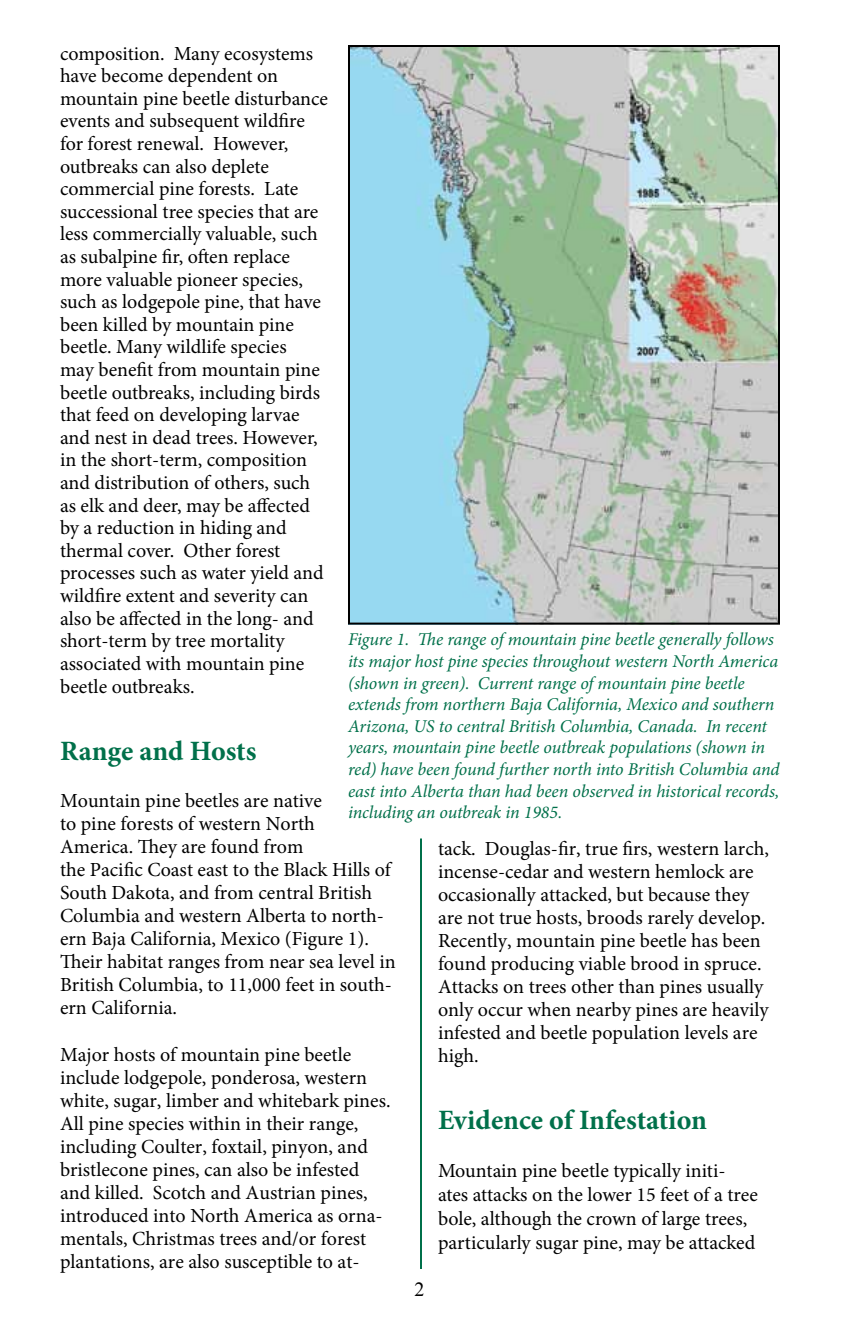
<style>
.page{position:relative;width:864px;height:1332px;background:#fff}
.page>*{position:absolute;margin:0;border:0;box-sizing:border-box;transform-origin:0 0}
.t1{font:700 28px "Minion Pro";color:#00704a}
.t2{font:20px/22.6px "Minion Pro";color:#000}
.t3{font:20px "Times New Roman";color:#000}
.t4{font:italic 18px/21.6px "Minion Pro";letter-spacing:-.01em;color:#00704a}
</style>
<div class="page">
<hr style="left:420px;top:838px;width:2px;height:431px;background:#00704a">
<img style="left:351px;top:48px;width:426px;height:574px">
<div style="left:348px;top:45px;width:432px;height:580px;border:2px solid #000"></div>
<p class="t2" style="left:60px;top:42px;width:270px">composition. Many ecosystems have become dependent on mountain pine beetle disturbance events and subsequent wildfire for forest renewal. However, outbreaks can also deplete commercial pine forests. Late successional tree species that are less commercially valuable, such as subalpine fir, often replace more valuable pioneer species, such as lodgepole pine, that have been killed by mountain pine beetle. Many wildlife species<br>may benefit from mountain pine beetle outbreaks, including birds that feed on developing larvae and nest in dead trees. However, in the short-term, composition and distribution of others, such as elk and deer, may be affected by a reduction in hiding and thermal cover. Other forest processes such as water yield and wildfire extent and severity can also be affected in the long- and short-term by tree mortality associated with mountain pine beetle outbreaks.</p>
<p class="t4" style="left:348px;top:629px;width:433px">Figure 1. The range of mountain pine beetle generally follows its major host pine species throughout western North America (shown in green). Current range of mountain pine beetle extends from northern Baja California, Mexico and southern Arizona, US to central British Columbia, Canada. In recent years, mountain pine beetle outbreak populations (shown in red) have been found further north into British Columbia and east into Alberta than had been observed in historical records, including an outbreak in 1985.</p>
<h1 class="t1" style="left:60px;top:731px;width:198px">Range and Hosts</h1>
<p class="t2" style="left:60px;top:789px;width:337px">Mountain pine beetles are native<br>to pine forests of western North<br>America. They are found from<br>the Pacific Coast east to the Black Hills of South Dakota, and from central British Columbia and western Alberta to north&shy;ern Baja California, Mexico (Figure 1).<br>Their habitat ranges from near sea level in British Columbia, to 11,000 feet in south&shy;ern California.</p>
<p class="t2" style="left:60px;top:1043px;width:332px">Major hosts of mountain pine beetle include lodgepole, ponderosa, western white, sugar, limber and whitebark pines.<br>All pine species within in their range, including Coulter, foxtail, pinyon, and bristlecone pines, can also be infested and killed. Scotch and Austrian pines, introduced into North America as orna&shy;mentals, Christmas trees and/or forest plantations, are also susceptible to at-</p>
<p class="t2" style="left:438px;top:837px;width:333px">tack. Douglas-fir, true firs, western larch, incense-cedar and western hemlock are occasionally attacked, but because they are not true hosts, broods rarely develop.<br>Recently, mountain pine beetle has been found producing viable brood in spruce.<br>Attacks on trees other than pines usually only occur when nearby pines are heavily infested and beetle population levels are high.</p>
<h1 class="t1" style="left:438px;top:1101px;width:270px">Evidence of Infestation</h1>
<p class="t2" style="left:438px;top:1159px;width:321px;line-height:24px">Mountain pine beetle typically initi&shy;ates attacks on the lower 15 feet of a tree bole, although the crown of large trees, particularly sugar pine, may be attacked</p>
<p class="t3" style="left:414px;top:1276px;width:11px">2</p>
</div>
